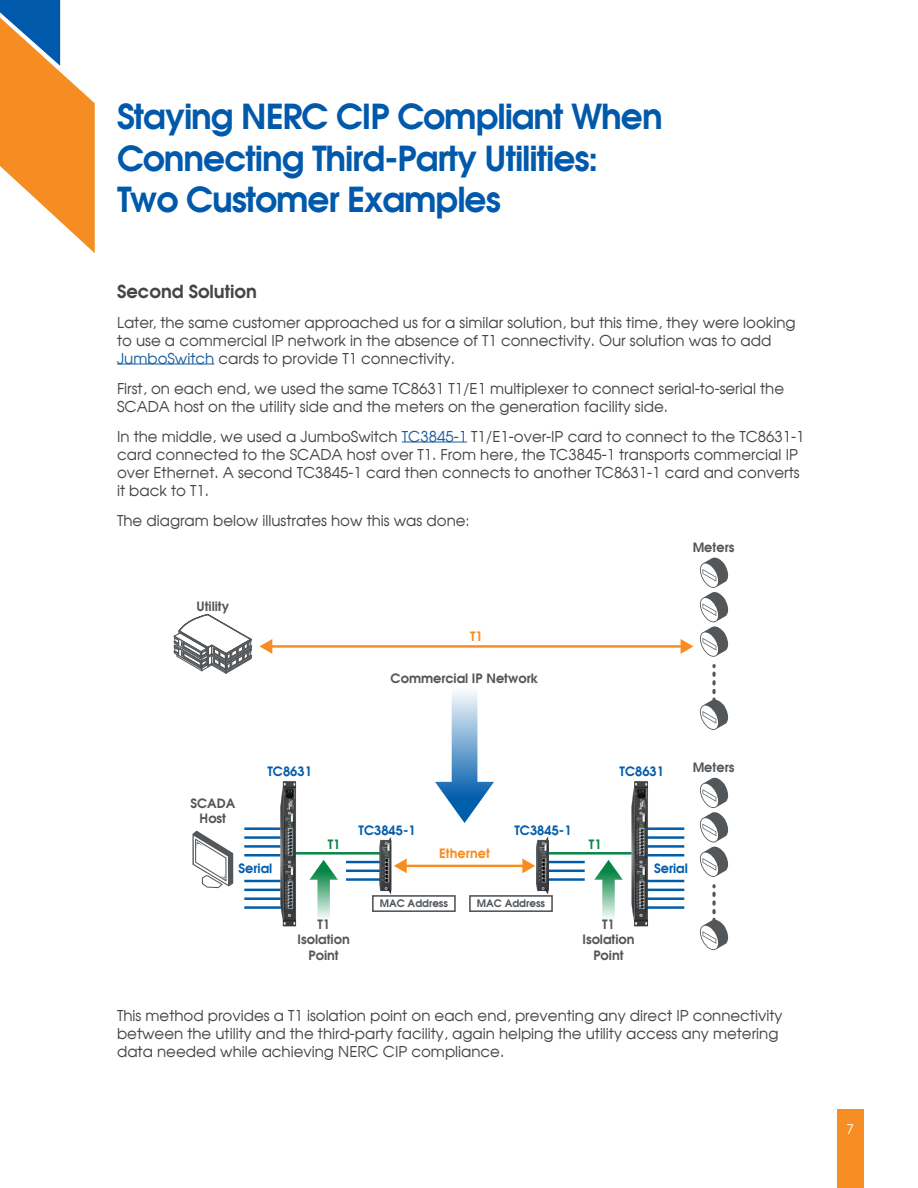
<style>
.page{position:relative;width:918px;height:1188px;background:#fff}
.page>*{position:absolute;margin:0;border:0;box-sizing:border-box;transform-origin:0 0}
.t1{font:700 34.5px/41.4px "Avalon";letter-spacing:-.03em;color:#0059ab}
.t2{font:700 18px "Avalon";color:#454547}
.t3{font:15px/18px "Avalon Plain";color:#454547}
.t4{font:13.5px "Avalon Plain";color:#fff}
.t5{font:700 12.9px/15.5px "Avalon";color:#54575a;text-align:center}
.t6{font:700 12.9px "Avalon";color:#005dab}
.t7{font:700 12.9px "Avalon";color:#f68d22}
.t8{font:700 12.9px "Avalon";color:#068544}
.t9{font:700 10.35px "Avalon";color:#54575a}
.s1{color:#175d9e}
</style>
<div class="page">
<svg style="left:0;top:0;width:95px;height:253px"></svg>
<div style="left:837px;top:1110px;width:27px;height:78px;background:#f68e23"></div>
<hr style="left:117px;top:364px;width:97px;height:1px;background:#175d9e">
<hr style="left:402px;top:442px;width:65px;height:1px;background:#175d9e">
<hr style="left:405px;top:865px;width:120px;height:2px;background:#f68d22">
<svg style="left:522px;top:858px;width:13px;height:15px"></svg>
<svg style="left:394px;top:858px;width:13px;height:15px"></svg>
<hr style="left:289px;top:852px;width:97px;height:3px;background:#068544">
<hr style="left:346px;top:861px;width:40px;height:2px;background:#005dab">
<hr style="left:346px;top:870px;width:40px;height:2px;background:#005dab">
<hr style="left:346px;top:878px;width:40px;height:3px;background:#005dab">
<hr style="left:545px;top:852px;width:96px;height:3px;background:#068544">
<hr style="left:545px;top:861px;width:40px;height:2px;background:#005dab">
<hr style="left:545px;top:870px;width:40px;height:2px;background:#005dab">
<hr style="left:545px;top:878px;width:40px;height:3px;background:#005dab">
<img style="left:537px;top:838px;width:12px;height:56px">
<img style="left:379px;top:838px;width:12px;height:56px">
<hr style="left:244px;top:827px;width:40px;height:3px;background:#005dab">
<hr style="left:244px;top:836px;width:40px;height:3px;background:#005dab">
<hr style="left:244px;top:845px;width:40px;height:3px;background:#005dab">
<hr style="left:244px;top:854px;width:40px;height:3px;background:#005dab">
<hr style="left:244px;top:880px;width:40px;height:2px;background:#005dab">
<hr style="left:244px;top:889px;width:40px;height:2px;background:#005dab">
<hr style="left:244px;top:897px;width:40px;height:3px;background:#005dab">
<hr style="left:244px;top:906px;width:40px;height:3px;background:#005dab">
<hr style="left:645px;top:827px;width:39px;height:3px;background:#005dab">
<hr style="left:645px;top:836px;width:39px;height:3px;background:#005dab">
<hr style="left:645px;top:845px;width:39px;height:3px;background:#005dab">
<hr style="left:645px;top:854px;width:39px;height:3px;background:#005dab">
<hr style="left:645px;top:880px;width:39px;height:2px;background:#005dab">
<hr style="left:645px;top:889px;width:39px;height:2px;background:#005dab">
<hr style="left:645px;top:897px;width:39px;height:3px;background:#005dab">
<hr style="left:645px;top:906px;width:39px;height:3px;background:#005dab">
<svg style="left:192px;top:831px;width:41px;height:57px"></svg>
<svg style="left:700px;top:557px;width:29px;height:100px"></svg>
<svg style="left:173px;top:614px;width:80px;height:60px"></svg>
<svg style="left:700px;top:673px;width:29px;height:57px"></svg>
<hr style="left:270px;top:645px;width:413px;height:3px;background:#f68d22">
<svg style="left:681px;top:639px;width:12px;height:15px"></svg>
<svg style="left:259px;top:639px;width:13px;height:15px"></svg>
<svg style="left:700px;top:777px;width:29px;height:100px"></svg>
<svg style="left:700px;top:893px;width:29px;height:57px"></svg>
<img style="left:279px;top:781px;width:19px;height:146px">
<img style="left:630px;top:781px;width:19px;height:146px">
<svg style="left:309px;top:860px;width:29px;height:58px"></svg>
<svg style="left:594px;top:860px;width:29px;height:58px"></svg>
<svg style="left:435px;top:692px;width:59px;height:131px"></svg>
<div style="left:372px;top:895px;width:84px;height:17px;border:2px solid #54575a"></div>
<div style="left:469px;top:895px;width:84px;height:17px;border:2px solid #54575a"></div>
<p class="t1" style="left:117px;top:95px;width:547px">Staying NERC CIP Compliant When<br>Connecting Third-Party Utilities:</p>
<p class="t1" style="left:117px;top:178px;width:385px">Two Customer Examples</p>
<p class="t2" style="left:117px;top:279px;width:141px">Second Solution</p>
<p class="t3" style="left:117px;top:313px;width:680px">Later, the same customer approached us for a similar solution, but this time, they were looking to use a commercial IP network in the absence of T1 connectivity. Our solution was to add<br><span class="s1">JumboSwitch</span> cards to provide T1 connectivity.</p>
<p class="t3" style="left:117px;top:379px;width:669px">First, on each end, we used the same TC8631 T1/E1 multiplexer to connect serial-to-serial the<br>SCADA host on the utility side and the meters on the generation facility side.</p>
<p class="t3" style="left:117px;top:427px;width:689px">In the middle, we used a JumboSwitch <span class="s1">TC3845-1</span> T1/E1-over-IP card to connect to the TC8631-1 card connected to the SCADA host over T1. From here, the TC3845-1 transports commercial IP over Ethernet. A second TC3845-1 card then connects to another TC8631-1 card and converts it back to T1.</p>
<p class="t3" style="left:117px;top:511px;width:354px">The diagram below illustrates how this was done:</p>
<p class="t5" style="left:196px;top:598px;width:34px">Utility</p>
<p class="t5" style="left:190px;top:795px;width:46px">SCADA<br>Host</p>
<p class="t7" style="left:470px;top:627px;width:14px">T1</p>
<p class="t5" style="left:391px;top:670px;width:149px">Commercial IP Network</p>
<p class="t6" style="left:268px;top:762px;width:46px">TC8631</p>
<p class="t6" style="left:359px;top:821px;width:59px">TC3845-1</p>
<p class="t6" style="left:515px;top:821px;width:59px">TC3845-1</p>
<p class="t8" style="left:328px;top:836px;width:14px">T1</p>
<p class="t8" style="left:589px;top:836px;width:14px">T1</p>
<p class="t7" style="left:439px;top:845px;width:52px">Ethernet</p>
<p class="t6" style="left:620px;top:762px;width:46px">TC8631</p>
<p class="t5" style="left:693px;top:539px;width:43px">Meters</p>
<p class="t5" style="left:693px;top:759px;width:43px">Meters</p>
<p class="t6" style="left:239px;top:860px;width:35px">Serial</p>
<p class="t6" style="left:654px;top:860px;width:35px">Serial</p>
<p class="t5" style="left:298px;top:916px;width:54px">T1<br>Isolation<br>Point</p>
<p class="t9" style="left:380px;top:896px;width:70px">MAC Address</p>
<p class="t9" style="left:477px;top:896px;width:70px">MAC Address</p>
<p class="t5" style="left:582px;top:916px;width:54px">T1<br>Isolation<br>Point</p>
<p class="t3" style="left:117px;top:1006px;width:667px">This method provides a T1 isolation point on each end, preventing any direct IP connectivity between the utility and the third-party facility, again helping the utility access any metering data needed while achieving NERC CIP compliance.</p>
<p class="t4" style="left:847px;top:1121px;width:9px">7</p>
</div>
